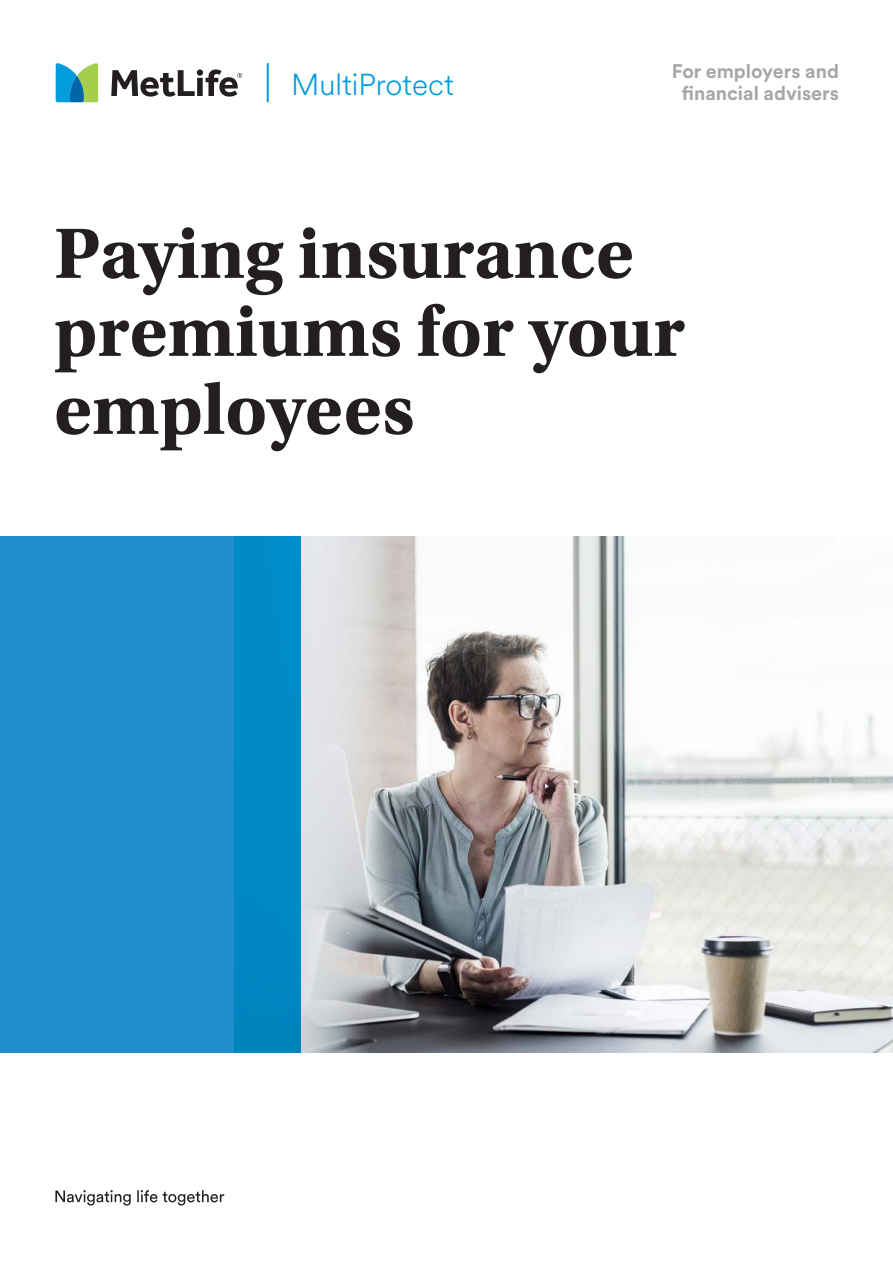
<style>
.page{position:relative;width:893px;height:1263px;background:#fff}
.page>*{position:absolute;margin:0;border:0;box-sizing:border-box;transform-origin:0 0}
.t1{font:700 75px/78px "Utopia Std";color:#231f20}
.t2{font:300 30px "Met Life Circular";color:#009cdc}
.t3{font:700 19.5px/21.8px "Met Life Circular";color:#a3a7a9;text-align:center}
</style>
<div class="page">
<svg style="left:56px;top:63px;width:42px;height:39px;background:#59b1a4"></svg>
<svg style="left:111px;top:69px;width:131px;height:28px"></svg>
<hr style="left:267px;top:63px;width:2px;height:39px;background:#009cdc">
<svg style="left:55px;top:1190px;width:169px;height:15px"></svg>
<img style="left:301px;top:536px;width:592px;height:516px">
<div style="left:233px;top:536px;width:68px;height:516px;background:#008ac6"></div>
<div style="left:0;top:536px;width:233px;height:516px;background:#208ece"></div>
<p class="t2" style="left:291px;top:65px;width:164px">MultiProtect</p>
<p class="t3" style="left:672px;top:60px;width:169px">For employers and financial advisers</p>
<p class="t1" style="left:54px;top:215px;width:633px">Paying insurance premiums for your employees</p>
</div>
